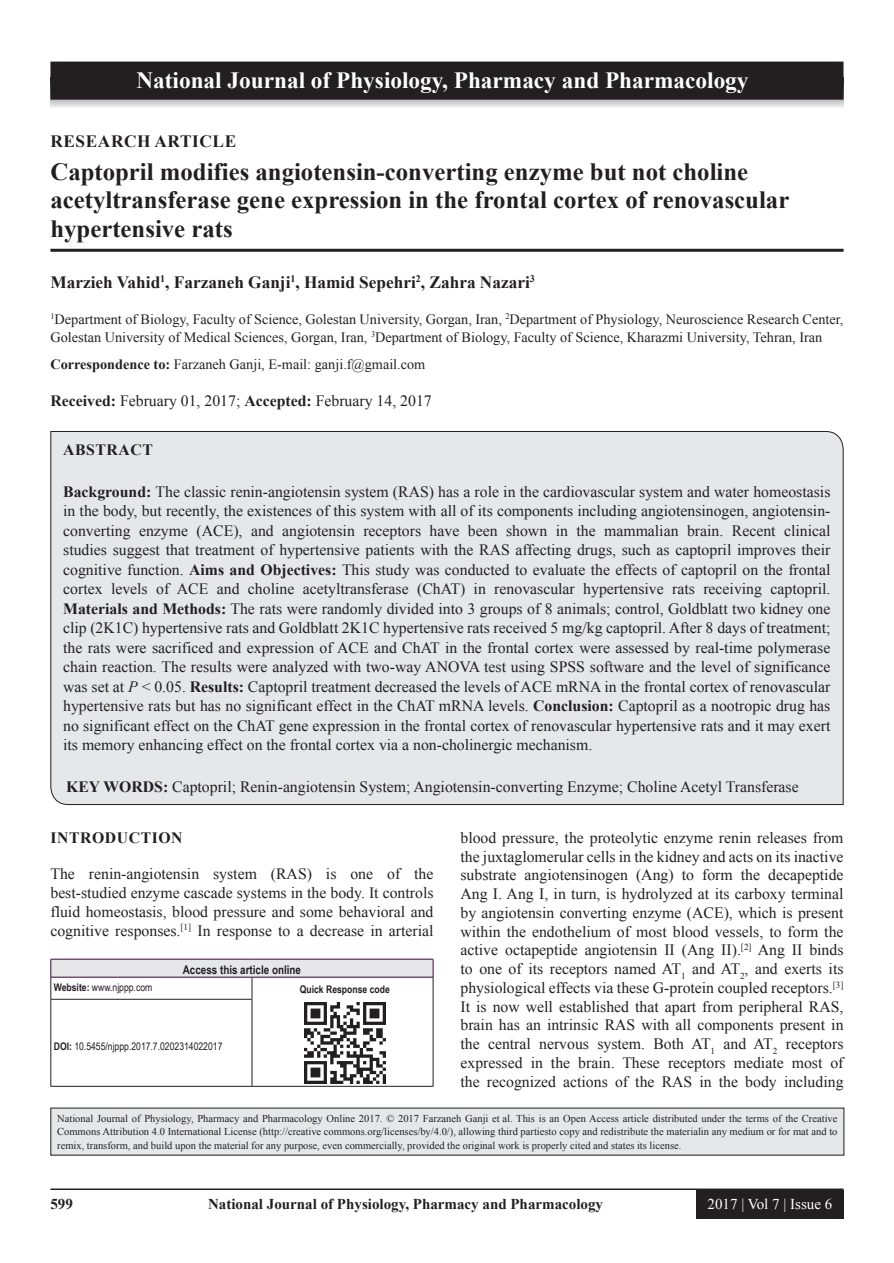
<style>
.page{position:relative;width:894px;height:1263px;background:#fff}
.page>*{position:absolute;margin:0;border:0;box-sizing:border-box;transform-origin:0 0}
.AT{font:700 24.75px/28.5px "Times New Roman";color:#231f20}
.JN{font:700 23.25px "Times New Roman";color:#fff}
.AU{font:700 17.25px "Times New Roman";color:#231f20}
.AH{font:700 17.25px "Times New Roman";letter-spacing:.035em;color:#231f20}
.ABS{font:15.75px/19.5px "Times New Roman";color:#231f20;text-align:justify}
.TX{font:15.75px/18.8px "Times New Roman";color:#231f20;text-align:justify}
.KWD{font:15.75px "Times New Roman";color:#231f20}
.ABSH{font:700 15.75px "Times New Roman";letter-spacing:.035em;color:#231f20}
.RF{font:700 15px "Times New Roman";color:#231f20}
.RF_VOL{font:15px "Times New Roman";color:#fff}
.AFF{font:14.25px/18px "Times New Roman";color:#231f20}
.ADD{font:14.25px "Times New Roman";color:#231f20}
.AAO{font:700 12px "Arial Narrow";color:#231f20}
.JN_TX{font:10.5px/13.5px "Times New Roman";color:#231f20;text-align:justify}
.Web{font:10.5px "Arial Narrow";color:#231f20}
.Web-2{font:700 10.5px "Arial Narrow";color:#231f20}
.s1{font-weight:700}
.s2{font-style:italic}
</style>
<div class="page">
<hr style="left:50px;top:1188px;width:793px;height:2px;background:#231f20">
<div style="left:696px;top:1190px;width:147px;height:28px;background:#231f20"></div>
<hr style="left:50px;top:249px;width:793px;height:3px;background:#231f20">
<div style="left:50px;top:431px;width:793px;height:374px;background:#e6e7e9"></div>
<div style="left:51px;top:959px;width:382px;height:18px;background:#e6e7e9"></div>
<hr style="left:51px;top:977px;width:201px;height:1px;background:#3e083e">
<hr style="left:252px;top:977px;width:181px;height:1px;background:#3e083e">
<svg style="left:50px;top:959px;width:2px;height:40px"></svg>
<svg style="left:251px;top:977px;width:1px;height:22px"></svg>
<hr style="left:50px;top:999px;width:202px;height:1px;background:#231f20">
<hr style="left:50px;top:999px;width:1px;height:87px;background:#231f20">
<hr style="left:251px;top:999px;width:1px;height:87px;background:#231f20">
<hr style="left:50px;top:1086px;width:202px;height:1px;background:#231f20">
<svg style="left:432px;top:959px;width:1px;height:40px"></svg>
<hr style="left:432px;top:999px;width:1px;height:87px;background:#231f20">
<hr style="left:252px;top:1086px;width:181px;height:1px;background:#231f20">
<hr style="left:51px;top:958px;width:201px;height:1px;background:#3e083e">
<hr style="left:252px;top:958px;width:181px;height:1px;background:#3e083e">
<img style="left:304px;top:1002px;width:81px;height:81px">
<div style="left:51px;top:1108px;width:792px;height:47px;background:#e6e7e9"></div>
<svg style="left:51px;top:100px;width:792px;height:8px;background:#d9dadc"></svg>
<div style="left:51px;top:62px;width:791px;height:37px;background:#231f20"></div>
<div style="left:50px;top:62px;width:793px;height:38px;border:2px solid #231f20"></div>
<p class="JN" style="left:136px;top:64px;width:613px">National Journal of Physiology, Pharmacy and Pharmacology</p>
<p class="AH" style="left:50px;top:128px;width:187px">RESEARCH ARTICLE</p>
<p class="AT" style="left:50px;top:156px;width:740px">Captopril modifies angiotensin-converting enzyme but not choline acetyltransferase gene expression in the frontal cortex of renovascular hypertensive rats</p>
<p class="AU" style="left:50px;top:269px;width:485px">Marzieh Vahid<sup>1</sup>, Farzaneh Ganji<sup>1</sup>, Hamid Sepehri<sup>2</sup>, Zahra Nazari<sup>3</sup></p>
<p class="AFF" style="left:50px;top:309px;width:794px"><sup>1</sup>Department of Biology, Faculty of Science, Golestan University, Gorgan, Iran, <sup>2</sup>Department of Physiology, Neuroscience Research Center,<br>Golestan University of Medical Sciences, Gorgan, Iran, <sup>3</sup>Department of Biology, Faculty of Science, Kharazmi University, Tehran, Iran</p>
<p class="ADD" style="left:50px;top:354px;width:376px"><span class="s1">Correspondence to:</span> Farzaneh Ganji, E-mail: ganji.f@gmail.com</p>
<p class="TX" style="left:50px;top:390px;width:382px"><span class="s1">Received:</span> February 01, 2017; <span class="s1">Accepted:</span> February 14, 2017</p>
<p class="ABSH" style="left:63px;top:438px;width:91px">ABSTRACT</p>
<p class="ABS" style="left:63px;top:481px;width:768px"><span class="s1">Background:</span> The classic renin-angiotensin system (RAS) has a role in the cardiovascular system and water homeostasis in the body, but recently, the existences of this system with all of its components including angiotensinogen, angiotensin&shy;converting enzyme (ACE), and angiotensin receptors have been shown in the mammalian brain. Recent clinical studies suggest that treatment of hypertensive patients with the RAS affecting drugs, such as captopril improves their cognitive function. <span class="s1">Aims and Objectives:</span> This study was conducted to evaluate the effects of captopril on the frontal cortex levels of ACE and choline acetyltransferase (ChAT) in renovascular hypertensive rats receiving captopril.<br><span class="s1">Materials and Methods:</span> The rats were randomly divided into 3 groups of 8 animals; control, Goldblatt two kidney one clip (2K1C) hypertensive rats and Goldblatt 2K1C hypertensive rats received 5 mg/kg captopril. After 8 days of treatment; the rats were sacrificed and expression of ACE and ChAT in the frontal cortex were assessed by real-time polymerase chain reaction. The results were analyzed with two-way ANOVA test using SPSS software and the level of significance was set at <span class="s2">P</span> &lt; 0.05. <span class="s1">Results:</span> Captopril treatment decreased the levels of ACE mRNA in the frontal cortex of renovascular hypertensive rats but has no significant effect in the ChAT mRNA levels. <span class="s1">Conclusion:</span> Captopril as a nootropic drug has no significant effect on the ChAT gene expression in the frontal cortex of renovascular hypertensive rats and it may exert its memory enhancing effect on the frontal cortex via a non-cholinergic mechanism.</p>
<p class="KWD" style="left:66px;top:775px;width:733px"><span class="s1">KEY WORDS:</span> Captopril; Renin-angiotensin System; Angiotensin-converting Enzyme; Choline Acetyl Transferase</p>
<h1 class="ABSH" style="left:50px;top:826px;width:134px">INTRODUCTION</h1>
<p class="TX" style="left:50px;top:864px;width:384px">The renin-angiotensin system (RAS) is one of the best-studied enzyme cascade systems in the body. It controls fluid homeostasis, blood pressure and some behavioral and cognitive responses.<sup>[1]</sup> In response to a decrease in arterial</p>
<p class="AAO" style="left:183px;top:960px;width:120px">Access this article online</p>
<p class="Web" style="left:54px;top:979px;width:100px"><span class="s1">Website:</span> www.njppp.com</p>
<p class="Web-2" style="left:300px;top:981px;width:91px">Quick Response code</p>
<p class="TX" style="left:460px;top:827px;width:384px">blood pressure, the proteolytic enzyme renin releases from the juxtaglomerular cells in the kidney and acts on its inactive substrate angiotensinogen (Ang) to form the decapeptide Ang I. Ang I, in turn, is hydrolyzed at its carboxy terminal by angiotensin converting enzyme (ACE), which is present within the endothelium of most blood vessels, to form the active octapeptide angiotensin II (Ang II).<sup>[2]</sup> Ang II binds to one of its receptors named AT<sub>1</sub> and AT<sub>2</sub>, and exerts its physiological effects via these G-protein coupled receptors.<sup>[3] </sup>It is now well established that apart from peripheral RAS, brain has an intrinsic RAS with all components present in the central nervous system. Both AT<sub>1</sub> and AT<sub>2</sub> receptors expressed in the brain. These receptors mediate most of the recognized actions of the RAS in the body including</p>
<p class="Web" style="left:54px;top:1038px;width:170px"><span class="s1">DOI:</span> 10.5455/njppp.2017.7.0202314022017</p>
<p class="JN_TX" style="left:57px;top:1111px;width:781px">National Journal of Physiology, Pharmacy and Pharmacology Online 2017. © 2017 Farzaneh Ganji et al. This is an Open Access article distributed under the terms of the Creative Commons Attribution 4.0 International License (http://creative commons.org/licenses/by/4.0/), allowing third partiesto copy and redistribute the materialin any medium or for mat and to remix, transform, and build upon the material for any purpose, even commercially, provided the original work is properly cited and states its license.</p>
<p class="RF" style="left:50px;top:1193px;width:24px">599</p>
<p class="RF" style="left:208px;top:1193px;width:396px">National Journal of Physiology, Pharmacy and Pharmacology</p>
<p class="RF_VOL" style="left:707px;top:1193px;width:126px">2017 | Vol 7 | Issue 6</p>
</div>
